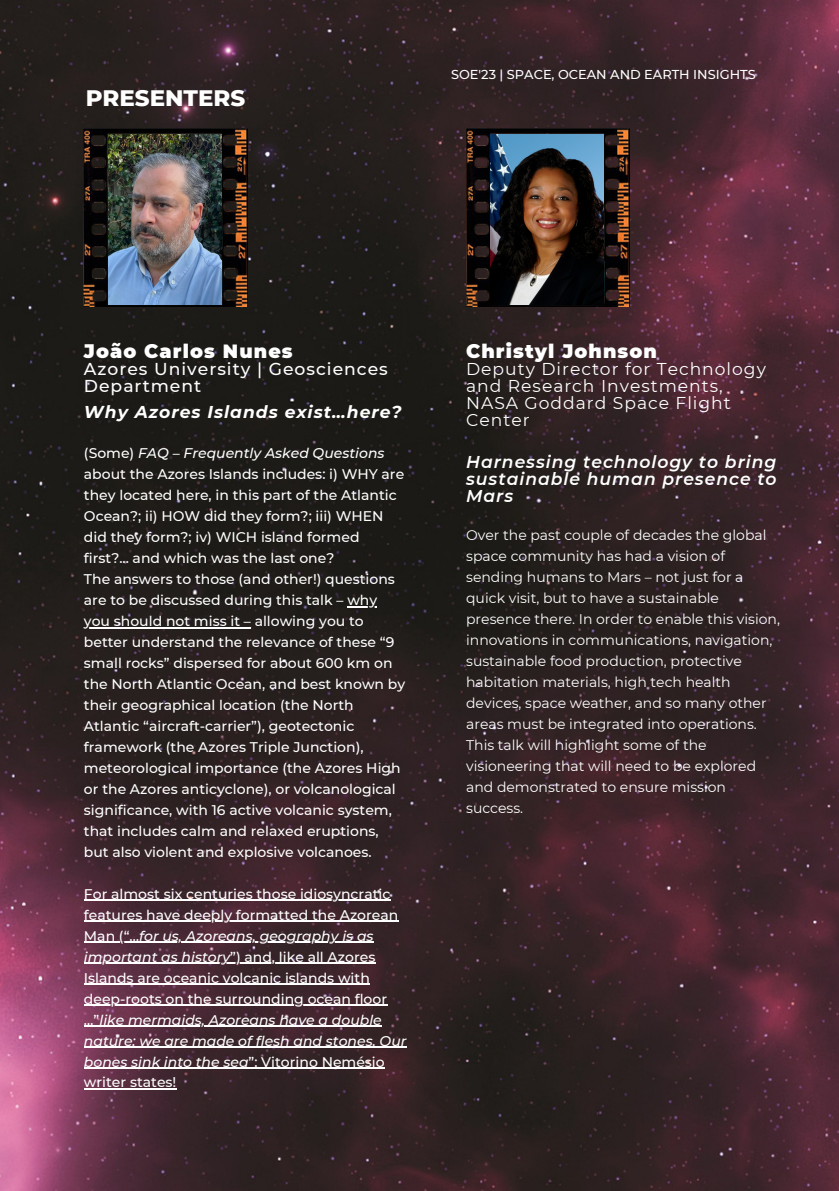
<style>
.page{position:relative;width:839px;height:1191px;background:#fff}
.page>*{position:absolute;margin:0;border:0;box-sizing:border-box;transform-origin:0 0}
.t1{font:800 22.8px "Montserrat";color:#fff}
.t2{font:900 19.2px "Montserrat";letter-spacing:.055em;color:#fff}
.t3{font:17.2px/17.2px "Montserrat";letter-spacing:.055em;color:#fff}
.t4{font:italic 600 17.2px/17.2px "Montserrat";letter-spacing:.055em;color:#fff;text-align:justify}
.t5{font:500 17.2px/17.2px "Montserrat";letter-spacing:.055em;color:#fff}
.t6{font:italic 700 17.2px "Montserrat";letter-spacing:.055em;color:#fff}
.t7{font:500 14px/21px "Montserrat";color:#fff}
.t8{font:14px/21px "Montserrat";color:#fff}
.t9{font:500 12.8px "Montserrat";color:#fff}
.s1{font-style:italic}
</style>
<div class="page">
<img style="left:0;top:0;width:838px;height:1191px">
<hr style="left:347px;top:606px;width:30px;height:1px;background:#fff">
<hr style="left:84px;top:627px;width:167px;height:1px;background:#fff">
<hr style="left:84px;top:900px;width:306px;height:1px;background:#fff">
<hr style="left:84px;top:921px;width:314px;height:1px;background:#fff">
<hr style="left:84px;top:942px;width:55px;height:1px;background:#fff">
<hr style="left:139px;top:942px;width:234px;height:1px;background:#fff">
<hr style="left:84px;top:963px;width:146px;height:1px;background:#fff">
<hr style="left:230px;top:963px;width:145px;height:1px;background:#fff">
<hr style="left:84px;top:984px;width:286px;height:1px;background:#fff">
<hr style="left:84px;top:1005px;width:303px;height:1px;background:#fff">
<svg style="left:84px;top:1026px;width:15px;height:1px"></svg>
<hr style="left:99px;top:1026px;width:283px;height:1px;background:#fff">
<hr style="left:84px;top:1047px;width:322px;height:1px;background:#fff">
<hr style="left:84px;top:1068px;width:164px;height:1px;background:#fff">
<hr style="left:248px;top:1068px;width:137px;height:1px;background:#fff">
<hr style="left:84px;top:1089px;width:92px;height:1px;background:#fff">
<img style="left:84px;top:129px;width:163px;height:178px">
<img style="left:108px;top:134px;width:113px;height:170px">
<img style="left:466px;top:129px;width:163px;height:178px">
<img style="left:490px;top:134px;width:113px;height:170px">
<p class="t1" style="left:86px;top:84px;width:161px">PRESENTERS</p>
<p class="t9" style="left:451px;top:67px;width:306px">SOE'23 | SPACE, OCEAN AND EARTH INSIGHTS</p>
<p class="t2" style="left:84px;top:339px;width:210px">João Carlos Nunes</p>
<p class="t5" style="left:84px;top:360px;width:305px">Azores University | Geosciences<br>Department</p>
<p class="t6" style="left:84px;top:401px;width:319px">Why Azores Islands exist…here?</p>
<p class="t7" style="left:84px;top:443px;width:322px">(Some) <span class="s1">FAQ – Frequently Asked Questions </span>about the Azores Islands includes: i) WHY are they located here, in this part of the Atlantic Ocean?; ii) HOW did they form?; iii) WHEN did they form?; iv) WICH island formed first?... and which was the last one?</p>
<p class="t7" style="left:84px;top:568px;width:323px">The answers to those (and other!) questions are to be discussed during this talk – why you should not miss it – allowing you to better understand the relevance of these “9 small rocks” dispersed for about 600 km on the North Atlantic Ocean, and best known by their geographical location (the North Atlantic “aircraft-carrier”), geotectonic framework (the Azores Triple Junction), meteorological importance (the Azores High or the Azores anticyclone), or volcanological significance, with 16 active volcanic system, that includes calm and relaxed eruptions, but also violent and explosive volcanoes.</p>
<p class="t7" style="left:84px;top:883px;width:324px">For almost six centuries those idiosyncratic features have deeply formatted the Azorean Man (“…<span class="s1">for us, Azoreans, geography is as important as history</span>”) and, like all Azores Islands are oceanic volcanic islands with deep-roots on the surrounding ocean floor …”<span class="s1">like mermaids, Azoreans have a double nature: we are made of flesh and stones. Our bones sink into the sea</span>”: Vitorino Nemésio writer states!</p>
<p class="t2" style="left:466px;top:339px;width:192px">Christyl Johnson</p>
<p class="t3" style="left:466px;top:360px;width:301px">Deputy Director for Technology and Research Investments,<br>NASA Goddard Space Flight<br>Center</p>
<p class="t4" style="left:466px;top:453px;width:312px">Harnessing technology to bring sustainable human presence to Mars</p>
<p class="t8" style="left:466px;top:525px;width:315px">Over the past couple of decades the global space community has had a vision of sending humans to Mars – not just for a quick visit, but to have a sustainable presence there. In order to enable this vision, innovations in communications, navigation, sustainable food production, protective habitation materials, high tech health devices, space weather, and so many other areas must be integrated into operations.<br>This talk will highlight some of the visioneering that will need to be explored and demonstrated to ensure mission success.</p>
</div>
